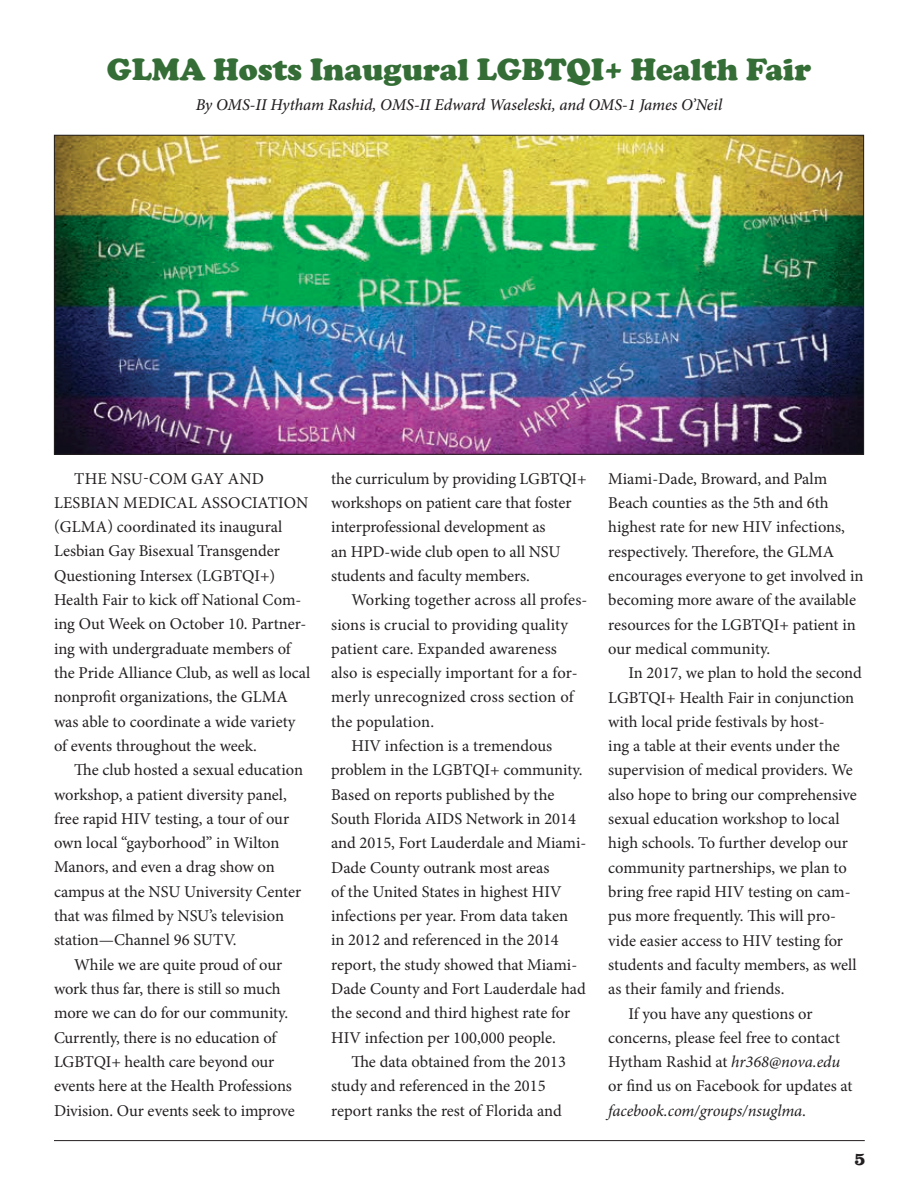
<style>
.page{position:relative;width:918px;height:1188px;background:#fff}
.page>*{position:absolute;margin:0;border:0;box-sizing:border-box;transform-origin:0 0}
.t1{font:900 31.5px "Cooper";color:#346d35}
.t2{font:18px "Gettysburg Bold SWFTE";color:#231f20}
.t3{font:16.5px/24.3px "Minion Pro";color:#231f20}
.t4{font:italic 500 16.5px "Minion Pro";letter-spacing:-.005em;color:#231f20}
.t5{font:italic 16.5px "Minion Pro";letter-spacing:-.01em;color:#231f20}
.s1{font-style:italic}
.s2{font-style:normal}
</style>
<div class="page">
<hr style="left:54px;top:1140px;width:811px;height:1px;background:#231f20">
<img style="left:56px;top:137px;width:806px;height:316px">
<h1 class="t1" style="left:107px;top:51px;width:706px">GLMA Hosts Inaugural LGBTQI+ Health Fair</h1>
<p class="t4" style="left:196px;top:94px;width:528px">By OMS-II Hytham Rashid, OMS-II Edward Waseleski, and OMS-1 James O’Neil</p>
<p class="t3" style="left:54px;top:466px;width:258px;text-indent:20px">THE NSU-COM GAY AND LESBIAN MEDICAL ASSOCIATION (GLMA) coordinated its inaugural Lesbian Gay Bisexual Transgender Questioning Intersex (LGBTQI+)<br>Health Fair to kick off National Com&shy;ing Out Week on October 10. Partner&shy;ing with undergraduate members of the Pride Alliance Club, as well as local nonprofit organizations, the GLMA was able to coordinate a wide variety of events throughout the week.</p>
<p class="t3" style="left:54px;top:758px;width:251px;text-indent:20px">The club hosted a sexual education workshop, a patient diversity panel, free rapid HIV testing, a tour of our own local “gayborhood” in Wilton Manors, and even a drag show on campus at the NSU University Center that was filmed by NSU’s television station—Channel 96 SUTV.</p>
<p class="t3" style="left:54px;top:952px;width:242px;text-indent:20px">While we are quite proud of our work thus far, there is still so much more we can do for our community.<br>Currently, there is no education of LGBTQI+ health care beyond our events here at the Health Professions Division. Our events seek to improve</p>
<p class="t3" style="left:331px;top:466px;width:257px">the curriculum by providing LGBTQI+ workshops on patient care that foster interprofessional development as<br>an HPD-wide club open to all NSU students and faculty members.</p>
<p class="t3" style="left:351px;top:588px;width:238px">Working together across all profes-</p>
<p class="t3" style="left:331px;top:612px;width:238px">sions is crucial to providing quality</p>
<p class="t3" style="left:331px;top:636px;width:227px">patient care. Expanded awareness</p>
<p class="t3" style="left:331px;top:661px;width:248px">also is especially important for a for-</p>
<p class="t3" style="left:331px;top:685px;width:244px">merly unrecognized cross section of</p>
<p class="t3" style="left:331px;top:709px;width:104px">the population.</p>
<p class="t3" style="left:351px;top:734px;width:202px">HIV infection is a tremendous</p>
<p class="t3" style="left:331px;top:758px;width:253px">problem in the LGBTQI+ community.</p>
<p class="t3" style="left:331px;top:782px;width:225px">Based on reports published by the</p>
<p class="t3" style="left:331px;top:807px;width:246px">South Florida AIDS Network in 2014</p>
<p class="t3" style="left:331px;top:831px;width:257px">and 2015, Fort Lauderdale and Miami-</p>
<p class="t3" style="left:331px;top:855px;width:220px">Dade County outrank most areas</p>
<p class="t3" style="left:331px;top:880px;width:232px">of the United States in highest HIV</p>
<p class="t3" style="left:331px;top:904px;width:238px">infections per year. From data taken</p>
<p class="t3" style="left:331px;top:928px;width:229px">in 2012 and referenced in the 2014</p>
<p class="t3" style="left:331px;top:952px;width:248px">report, the study showed that Miami-</p>
<p class="t3" style="left:331px;top:977px;width:256px">Dade County and Fort Lauderdale had</p>
<p class="t3" style="left:331px;top:1001px;width:241px">the second and third highest rate for</p>
<p class="t3" style="left:331px;top:1025px;width:226px">HIV infection per 100,000 people.</p>
<p class="t3" style="left:351px;top:1050px;width:216px">The data obtained from the 2013</p>
<p class="t3" style="left:331px;top:1074px;width:216px">study and referenced in the 2015</p>
<p class="t3" style="left:331px;top:1098px;width:232px">report ranks the rest of Florida and</p>
<p class="t3" style="left:608px;top:466px;width:257px">Miami-Dade, Broward, and Palm Beach counties as the 5th and 6th highest rate for new HIV infections, respectively. Therefore, the GLMA encourages everyone to get involved in becoming more aware of the available resources for the LGBTQI+ patient in our medical community.</p>
<p class="t3" style="left:629px;top:661px;width:235px">In 2017, we plan to hold the second</p>
<p class="t3" style="left:608px;top:685px;width:248px">LGBTQI+ Health Fair in conjunction</p>
<p class="t3" style="left:608px;top:710px;width:218px">with local pride festivals by host-</p>
<p class="t3" style="left:608px;top:734px;width:233px">ing a table at their events under the</p>
<p class="t3" style="left:608px;top:758px;width:246px">supervision of medical providers. We</p>
<p class="t3" style="left:608px;top:782px;width:250px">also hope to bring our comprehensive</p>
<p class="t3" style="left:608px;top:807px;width:233px">sexual education workshop to local</p>
<p class="t3" style="left:608px;top:831px;width:241px">high schools. To further develop our</p>
<p class="t3" style="left:608px;top:855px;width:240px">community partnerships, we plan to</p>
<p class="t3" style="left:608px;top:880px;width:244px">bring free rapid HIV testing on cam-</p>
<p class="t3" style="left:608px;top:904px;width:229px">pus more frequently. This will pro-</p>
<p class="t3" style="left:608px;top:928px;width:236px">vide easier access to HIV testing for</p>
<p class="t3" style="left:608px;top:953px;width:250px">students and faculty members, as well</p>
<p class="t3" style="left:608px;top:977px;width:178px">as their family and friends.</p>
<p class="t3" style="left:629px;top:1001px;width:186px">If you have any questions or</p>
<p class="t3" style="left:608px;top:1025px;width:233px">concerns, please feel free to contact</p>
<p class="t3" style="left:608px;top:1050px;width:233px">Hytham Rashid at <span class="s1">hr368@nova.edu</span></p>
<p class="t3" style="left:608px;top:1074px;width:246px">or find us on Facebook for updates at</p>
<p class="t5" style="left:608px;top:1099px;width:199px">facebook.com/groups/nsuglma<span class="s2">.</span></p>
<p class="t2" style="left:854px;top:1147px;width:13px">5</p>
</div>
